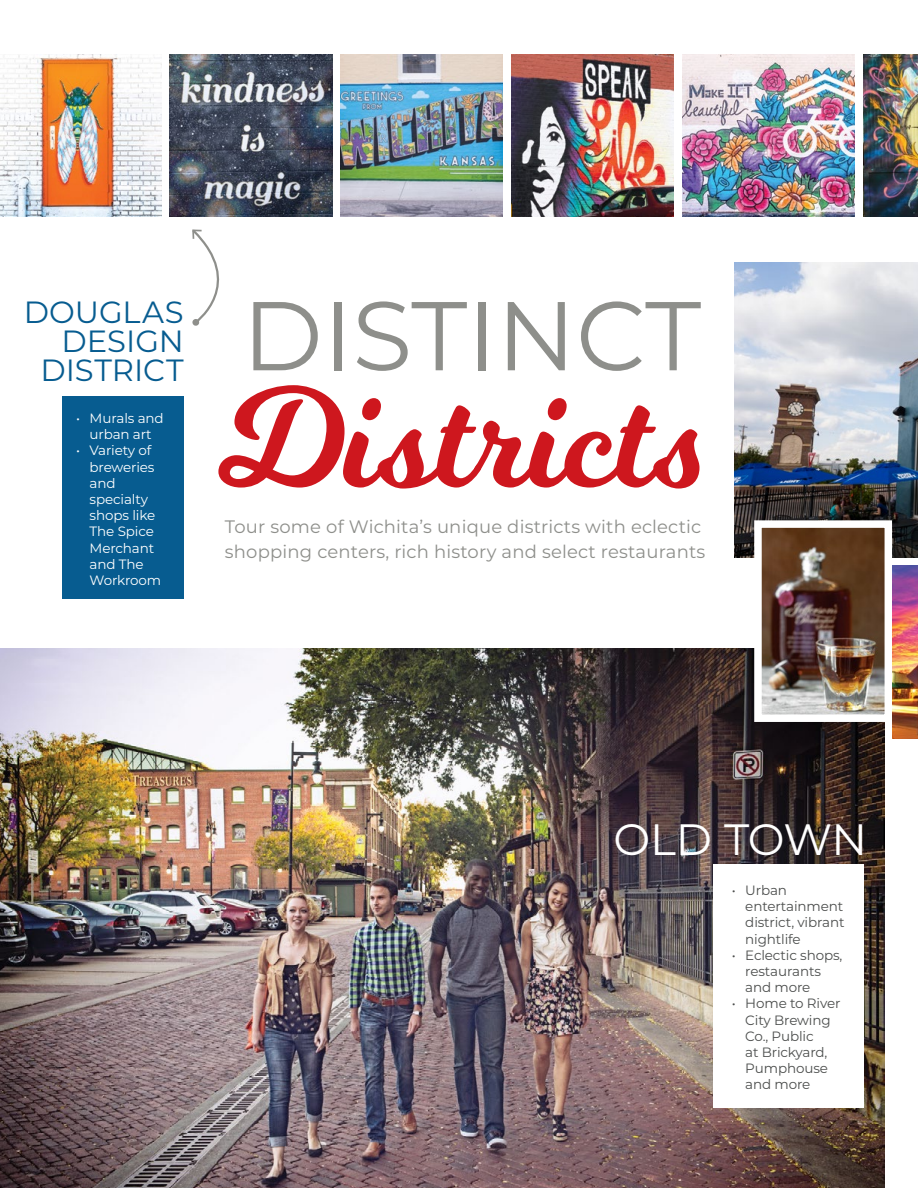
<style>
.page{position:relative;width:918px;height:1188px;background:#fff}
.page>*{position:absolute;margin:0;border:0;box-sizing:border-box;transform-origin:0 0}
.t1{font:139.5px "Milkshake";letter-spacing:.005em;color:#ce171e}
.t2{font:97.5px "Montserrat";color:#8e8f8b}
.Text_Header{font:43.8px "Montserrat";letter-spacing:-.02em;color:#fff}
.Text_Header-2{font:30.6px "Montserrat";color:#075c90}
.t3{font:18px/25.5px "Montserrat";letter-spacing:.01em;color:#8e8f8b}
.t4{font:13.5px/16.2px "Montserrat";letter-spacing:-.01em;color:#4c4e4d}
.t5{font:13.5px/16.2px "Montserrat";letter-spacing:-.01em;color:#fff;text-align:center}
</style>
<div class="page">
<img style="left:734px;top:263px;width:184px;height:295px">
<svg style="left:192px;top:229px;width:28px;height:97px"></svg>
<img style="left:0;top:649px;width:885px;height:539px">
<div style="left:714px;top:864px;width:150px;height:243px;background:#fff"></div>
<img style="left:763px;top:529px;width:120px;height:184px">
<div style="left:754px;top:520px;width:138px;height:202px;border:8px solid #fff"></div>
<div style="left:63px;top:396px;width:121px;height:202px;background:#075c90"></div>
<img style="left:340px;top:54px;width:163px;height:162px">
<img style="left:0;top:54px;width:161px;height:162px">
<img style="left:170px;top:54px;width:162px;height:162px">
<img style="left:511px;top:54px;width:163px;height:162px">
<img style="left:682px;top:54px;width:173px;height:162px">
<img style="left:863px;top:54px;width:55px;height:162px">
<img style="left:892px;top:565px;width:26px;height:174px">
<p class="Text_Header-2" style="left:24px;top:291px;width:161px">DOUGLAS</p>
<p class="Text_Header-2" style="left:61px;top:320px;width:124px">DESIGN</p>
<p class="Text_Header-2" style="left:40px;top:349px;width:145px">DISTRICT</p>
<p class="t5" style="left:76px;top:410px;width:89px">• Murals and urban art</p>
<p class="t5" style="left:90px;top:442px;width:73px;text-align:left;text-indent:-14px">• Variety of breweries and specialty shops like<br>The Spice<br>Merchant and The<br>Workroom</p>
<p class="t2" style="left:242px;top:269px;width:460px">DISTINCT</p>
<p class="t1" style="left:218px;top:340px;width:483px">Districts</p>
<p class="t3" style="left:225px;top:513px;width:482px">Tour some of Wichita’s unique districts with eclectic shopping centers, rich history and select restaurants</p>
<p class="Text_Header" style="left:614px;top:809px;width:255px">OLD TOWN</p>
<p class="t4" style="left:745px;top:882px;width:101px;text-indent:-14px">• Urban entertainment district, vibrant nightlife</p>
<p class="t4" style="left:745px;top:947px;width:99px;text-indent:-14px">• Eclectic shops, restaurants and more</p>
<p class="t4" style="left:745px;top:995px;width:97px;text-indent:-14px">• Home to River<br>City Brewing<br>Co., Public<br>at Brickyard,<br>Pumphouse and more</p>
</div>
